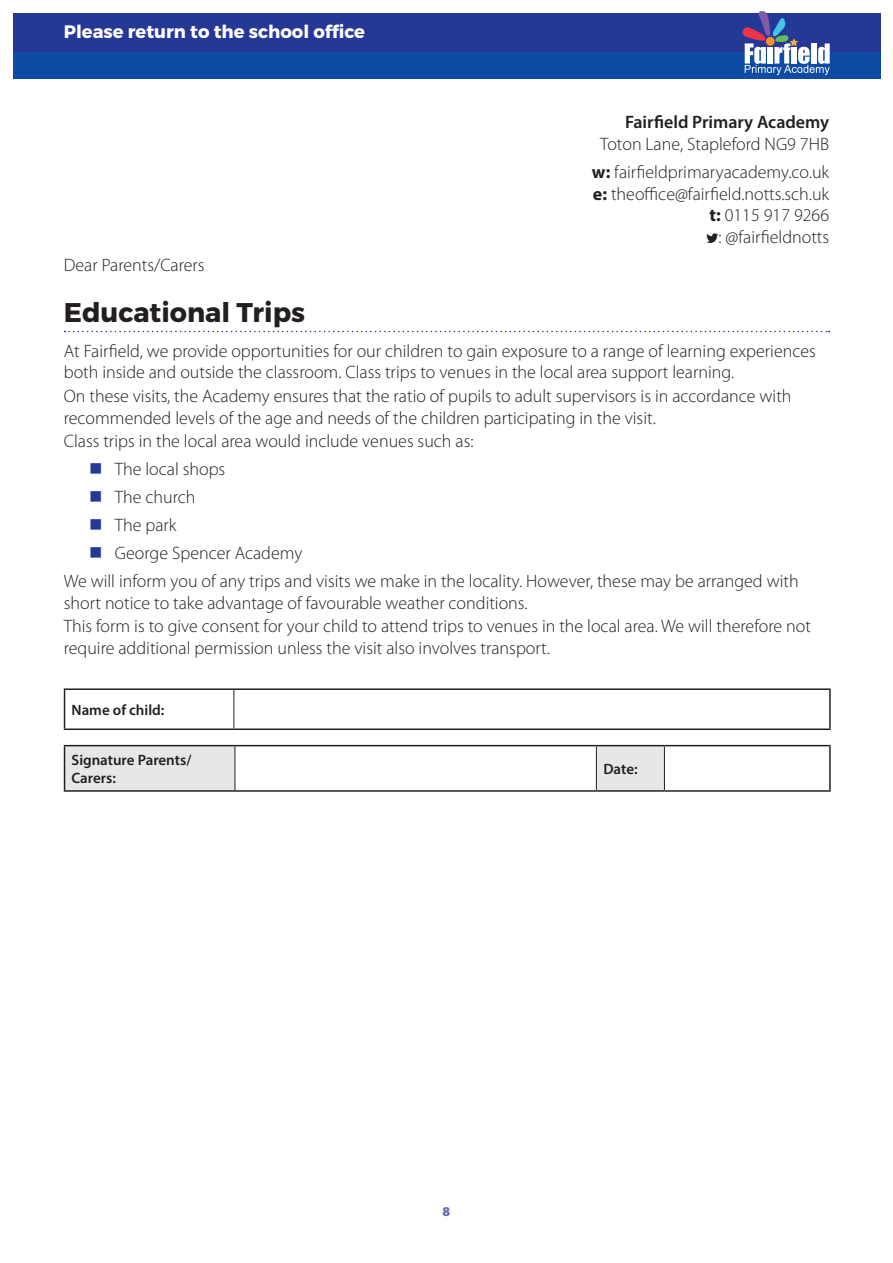
<style>
.page{position:relative;width:893px;height:1263px;background:#fff}
.page>*{position:absolute;margin:0;border:0;box-sizing:border-box;transform-origin:0 0}
.h3-mont-rule{font:700 27px "Montserrat";color:#231f20}
.text-light{font:300 18px/21.6px "Myriad Pro";color:#231f20}
.text-light-address{font:300 18px/21.6px "Myriad Pro";color:#231f20;text-align:right}
.t1{font:700 18px "Montserrat";color:#fff}
.table-text{font:600 15px/18px "Myriad Pro";color:#231f20}
.t2{font:900 13.5px "Myriad Pro";color:#686ab0}
.s1{font-weight:600}
.s2{font-weight:700}
</style>
<div class="page">
<div style="left:13px;top:13px;width:867px;height:42px;background:#263895"></div>
<div style="left:13px;top:52px;width:867px;height:26px;background:#0e4ba5"></div>
<svg style="left:65px;top:331px;width:764px;height:1px"></svg>
<hr style="left:64px;top:688px;width:170px;height:2px;background:#231f20">
<hr style="left:64px;top:690px;width:1px;height:38px;background:#231f20">
<hr style="left:234px;top:688px;width:597px;height:2px;background:#231f20">
<hr style="left:829px;top:690px;width:2px;height:38px;background:#231f20">
<hr style="left:64px;top:728px;width:170px;height:2px;background:#231f20">
<hr style="left:234px;top:728px;width:597px;height:2px;background:#231f20">
<hr style="left:234px;top:690px;width:1px;height:38px;background:#231f20">
<svg style="left:65px;top:746px;width:599px;height:44px"></svg>
<hr style="left:64px;top:745px;width:171px;height:1px;background:#231f20">
<hr style="left:64px;top:746px;width:1px;height:44px;background:#231f20">
<hr style="left:235px;top:745px;width:361px;height:1px;background:#231f20">
<hr style="left:596px;top:745px;width:68px;height:1px;background:#231f20">
<hr style="left:664px;top:745px;width:167px;height:1px;background:#231f20">
<hr style="left:829px;top:746px;width:2px;height:44px;background:#231f20">
<hr style="left:64px;top:790px;width:171px;height:2px;background:#231f20">
<hr style="left:235px;top:790px;width:361px;height:2px;background:#231f20">
<hr style="left:596px;top:790px;width:68px;height:2px;background:#231f20">
<hr style="left:664px;top:790px;width:167px;height:2px;background:#231f20">
<hr style="left:235px;top:746px;width:1px;height:44px;background:#231f20">
<hr style="left:596px;top:746px;width:1px;height:44px;background:#231f20">
<hr style="left:664px;top:746px;width:1px;height:44px;background:#231f20">
<svg style="left:742px;top:11px;width:88px;height:64px"></svg>
<p class="t1" style="left:64px;top:21px;width:303px">Please return to the school office</p>
<p class="text-light-address" style="left:600px;top:112px;width:230px"><span class="s1">Fairfield Primary Academy<br></span>Toton Lane, Stapleford NG9 7HB</p>
<p class="text-light-address" style="left:592px;top:161px;width:239px"><span class="s2">w:</span> fairfieldprimaryacademy.co.uk <span class="s2">e:</span> theoffice@fairfield.notts.sch.uk <span class="s2">t:</span> 0115 917 9266<br>: @fairfieldnotts</p>
<p class="text-light" style="left:64px;top:254px;width:142px">Dear Parents/Carers</p>
<p class="h3-mont-rule" style="left:64px;top:296px;width:243px">Educational Trips</p>
<p class="text-light" style="left:64px;top:340px;width:754px">At Fairfield, we provide opportunities for our children to gain exposure to a range of learning experiences both inside and outside the classroom. Class trips to venues in the local area support learning.</p>
<p class="text-light" style="left:64px;top:385px;width:729px">On these visits, the Academy ensures that the ratio of pupils to adult supervisors is in accordance with recommended levels of the age and needs of the children participating in the visit.</p>
<p class="text-light" style="left:64px;top:431px;width:411px">Class trips in the local area would include venues such as:</p>
<p class="text-light" style="left:115px;top:459px;width:112px">The local shops</p>
<p class="text-light" style="left:115px;top:487px;width:82px">The church</p>
<p class="text-light" style="left:115px;top:515px;width:63px">The park</p>
<p class="text-light" style="left:115px;top:543px;width:189px">George Spencer Academy</p>
<p class="text-light" style="left:64px;top:571px;width:736px">We will inform you of any trips and visits we make in the locality. However, these may be arranged with short notice to take advantage of favourable weather conditions.</p>
<p class="text-light" style="left:64px;top:616px;width:749px">This form is to give consent for your child to attend trips to venues in the local area. We will therefore not require additional permission unless the visit also involves transport.</p>
<p class="table-text" style="left:72px;top:700px;width:94px">Name of child:</p>
<p class="table-text" style="left:72px;top:750px;width:121px">Signature Parents/<br>Carers:</p>
<p class="table-text" style="left:603px;top:759px;width:36px">Date:</p>
<p class="t2" style="left:443px;top:1203px;width:9px">8</p>
</div>
